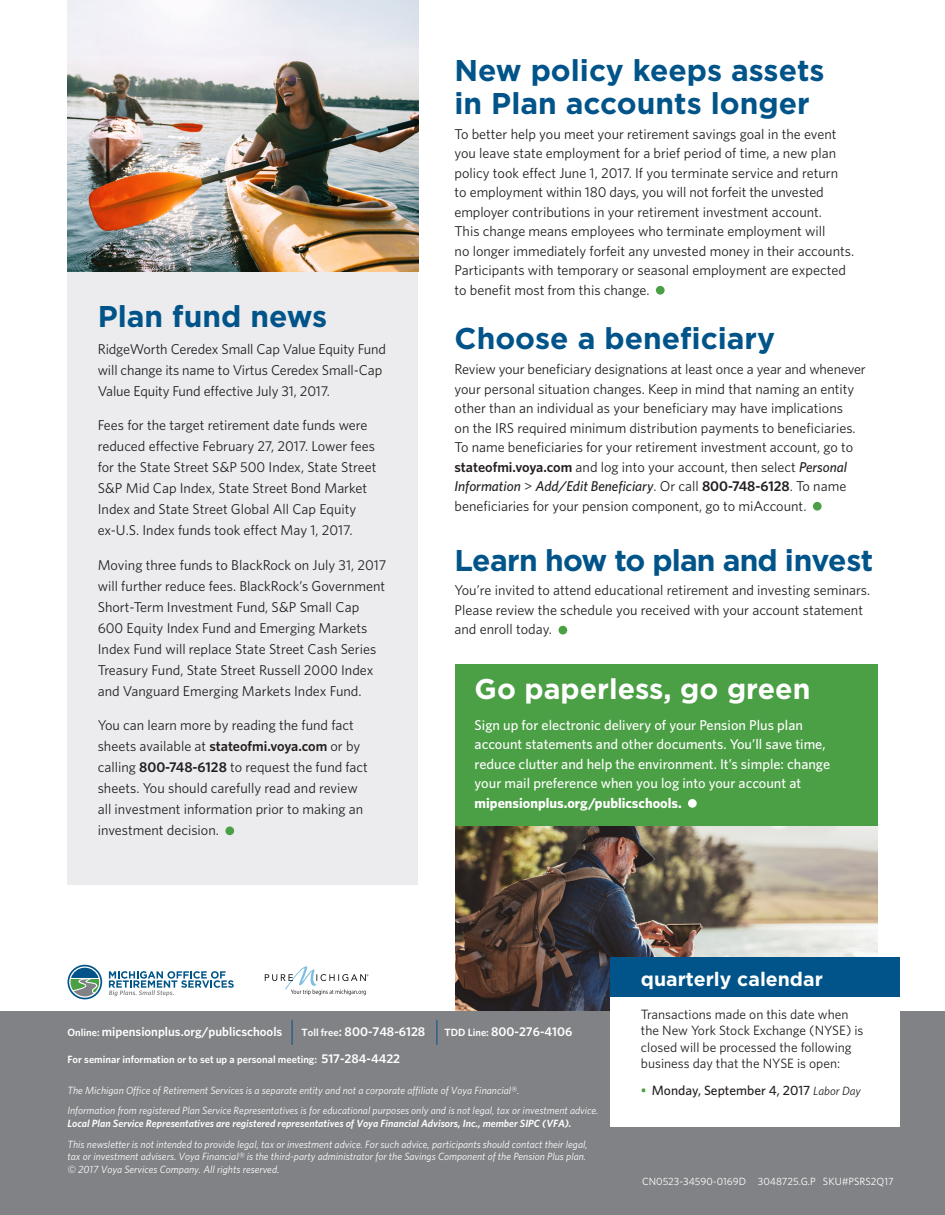
<style>
.page{position:relative;width:945px;height:1215px;background:#fff}
.page>*{position:absolute;margin:0;border:0;box-sizing:border-box;transform-origin:0 0}
.t1{font:700 30px/33px "Gotham";color:#015489}
.t2{font:700 30px "Gotham";letter-spacing:-.03em;color:#015489}
.t3{font:700 28.5px "Gotham";color:#fff}
.t4{font:700 19.5px "Gotham";color:#fff}
.t5{font:14.25px/21px "Whitney";color:#231f20}
.t6{font:500 14.25px/19.5px "Whitney";color:#fff}
.t7{font:13.5px/16.5px "Whitney";color:#231f20}
.t8{font:500 13.5px "Whitney";color:#231f20}
.t9{font:600 12.75px "Whitney";color:#fff}
.legal_text{font:italic 10.5px/12.8px "Whitney";color:#fff}
.t10{font:600 10.5px "Whitney";color:#fff}
.t11{font:10.5px "Whitney";color:#fff}
.s1{font-weight:600}
.s2{font-weight:500;font-style:italic}
.s3{font-weight:700}
.s4{font-size:10.5px}
.s5{font-size:12.75px}
.s6{color:#4b9f45}
.s7{font-weight:400;font-style:italic;font-size:12px}
</style>
<div class="page">
<div style="left:455px;top:664px;width:423px;height:230px;background:#4b9f45"></div>
<div style="left:688px;top:799px;width:9px;height:9px;background:#fff;border-radius:50%"></div>
<img style="left:455px;top:827px;width:423px;height:184px">
<div style="left:68px;top:68px;width:350px;height:817px;background:#ececee"></div>
<div style="left:225px;top:826px;width:9px;height:9px;background:#4b9f45;border-radius:50%"></div>
<div style="left:656px;top:286px;width:9px;height:9px;background:#4b9f45;border-radius:50%"></div>
<div style="left:813px;top:502px;width:9px;height:9px;background:#4b9f45;border-radius:50%"></div>
<div style="left:559px;top:626px;width:8px;height:8px;background:#4b9f45;border-radius:50%"></div>
<img style="left:68px;top:0;width:350px;height:272px">
<svg style="left:265px;top:966px;width:103px;height:29px"></svg>
<svg style="left:67px;top:965px;width:35px;height:34px"></svg>
<svg style="left:109px;top:971px;width:125px;height:25px"></svg>
<div style="left:0;top:1011px;width:945px;height:204px;background:#808285"></div>
<svg style="left:292px;top:1020px;width:1px;height:25px"></svg>
<svg style="left:436px;top:1020px;width:1px;height:25px"></svg>
<div style="left:611px;top:957px;width:289px;height:170px;background:#fff"></div>
<div style="left:611px;top:957px;width:289px;height:40px;background:#015489"></div>
<p class="t1" style="left:98px;top:300px;width:231px">Plan fund news</p>
<p class="t5" style="left:98px;top:338px;width:290px">RidgeWorth Ceredex Small Cap Value Equity Fund will change its name to Virtus Ceredex Small-Cap<br>Value Equity Fund effective July 31, 2017.</p>
<p class="t5" style="left:98px;top:414px;width:280px">Fees for the target retirement date funds were reduced effective February 27, 2017. Lower fees for the State Street S&amp;P 500 Index, State Street S&amp;P Mid Cap Index, State Street Bond Market Index and State Street Global All Cap Equity ex-U.S. Index funds took effect May 1, 2017.</p>
<p class="t5" style="left:98px;top:554px;width:290px">Moving three funds to BlackRock on July 31, 2017 will further reduce fees. BlackRock’s Government Short-Term Investment Fund, S&amp;P Small Cap 600 Equity Index Fund and Emerging Markets Index Fund will replace State Street Cash Series Treasury Fund, State Street Russell 2000 Index and Vanguard Emerging Markets Index Fund.</p>
<p class="t5" style="left:98px;top:714px;width:272px">You can learn more by reading the fund fact sheets available at <span class="s1">stateofmi.voya.com</span> or by calling <span class="s1">800-748-6128</span> to request the fund fact sheets. You should carefully read and review all investment information prior to making an investment decision.</p>
<p class="t1" style="left:455px;top:53px;width:372px">New policy keeps assets in Plan accounts longer</p>
<p class="t5" style="left:455px;top:124px;width:401px;line-height:19.5px">To better help you meet your retirement savings goal in the event you leave state employment for a brief period of time, a new plan policy took effect June 1, 2017. If you terminate service and return<br>to employment within 180 days, you will not forfeit the unvested employer contributions in your retirement investment account.<br>This change means employees who terminate employment will<br>no longer immediately forfeit any unvested money in their accounts.<br>Participants with temporary or seasonal employment are expected to benefit most from this change.</p>
<p class="t1" style="left:455px;top:322px;width:322px">Choose a beneficiary</p>
<p class="t5" style="left:455px;top:359px;width:413px;line-height:19.5px">Review your beneficiary designations at least once a year and whenever your personal situation changes. Keep in mind that naming an entity other than an individual as your beneficiary may have implications<br>on the IRS required minimum distribution payments to beneficiaries.<br>To name beneficiaries for your retirement investment account, go to <span class="s1">stateofmi.voya.com</span> and log into your account, then select <span class="s2">Personal Information</span> &gt; <span class="s2">Add/Edit Beneficiary</span>. Or call <span class="s1">800-748-6128</span>. To name beneficiaries for your pension component, go to miAccount.</p>
<p class="t2" style="left:455px;top:540px;width:420px">Learn how to plan and invest</p>
<p class="t5" style="left:455px;top:580px;width:417px;line-height:19.5px">You’re invited to attend educational retirement and investing seminars.<br>Please review the schedule you received with your account statement and enroll today.</p>
<p class="t3" style="left:475px;top:670px;width:337px">Go paperless, go green</p>
<p class="t6" style="left:475px;top:715px;width:357px">Sign up for electronic delivery of your Pension Plus plan account statements and other documents. You’ll save time, reduce clutter and help the environment. It’s simple: change your mail preference when you log into your account at <span class="s3">mipensionplus.org/publicschools.</span></p>
<p class="t9" style="left:68px;top:1023px;width:216px"><span class="s4">Online:</span> mipensionplus.org/publicschools</p>
<p class="t9" style="left:301px;top:1023px;width:125px"><span class="s4">Toll free</span>: 800-748-6128</p>
<p class="t9" style="left:444px;top:1023px;width:129px"><span class="s4">TDD Line:</span> 800-276-4106</p>
<p class="t10" style="left:68px;top:1052px;width:334px">For seminar information or to set up a personal meeting: <span class="s5">517-284-4422</span></p>
<p class="legal_text" style="left:68px;top:1084px;width:453px">The Michigan Office of Retirement Services is a separate entity and not a corporate affiliate of Voya Financial®.</p>
<p class="legal_text" style="left:68px;top:1104px;width:533px">Information from registered Plan Service Representatives is for educational purposes only and is not legal, tax or investment advice.<br><span class="s1">Local Plan Service Representatives are registered representatives of Voya Financial Advisors, Inc., member SIPC (VFA).</span></p>
<p class="legal_text" style="left:68px;top:1137px;width:522px">This newsletter is not intended to provide legal, tax or investment advice. For such advice, participants should contact their legal, tax or investment advisers. Voya Financial® is the third-party administrator for the Savings Component of the Pension Plus plan. © 2017 Voya Services Company. All rights reserved.</p>
<p class="t4" style="left:641px;top:966px;width:183px">quarterly calendar</p>
<p class="t7" style="left:641px;top:1005px;width:224px">Transactions made on this date when the New York Stock Exchange (NYSE) is closed will be processed the following business day that the NYSE is open:</p>
<p class="t8" style="left:641px;top:1082px;width:221px"><span class="s6">•</span> Monday, September 4, 2017 <span class="s7">Labor Day</span></p>
<p class="t11" style="left:642px;top:1175px;width:253px">CN0523-34590-0169D 3048725.G.P SKU#PSRS2Q17</p>
</div>
